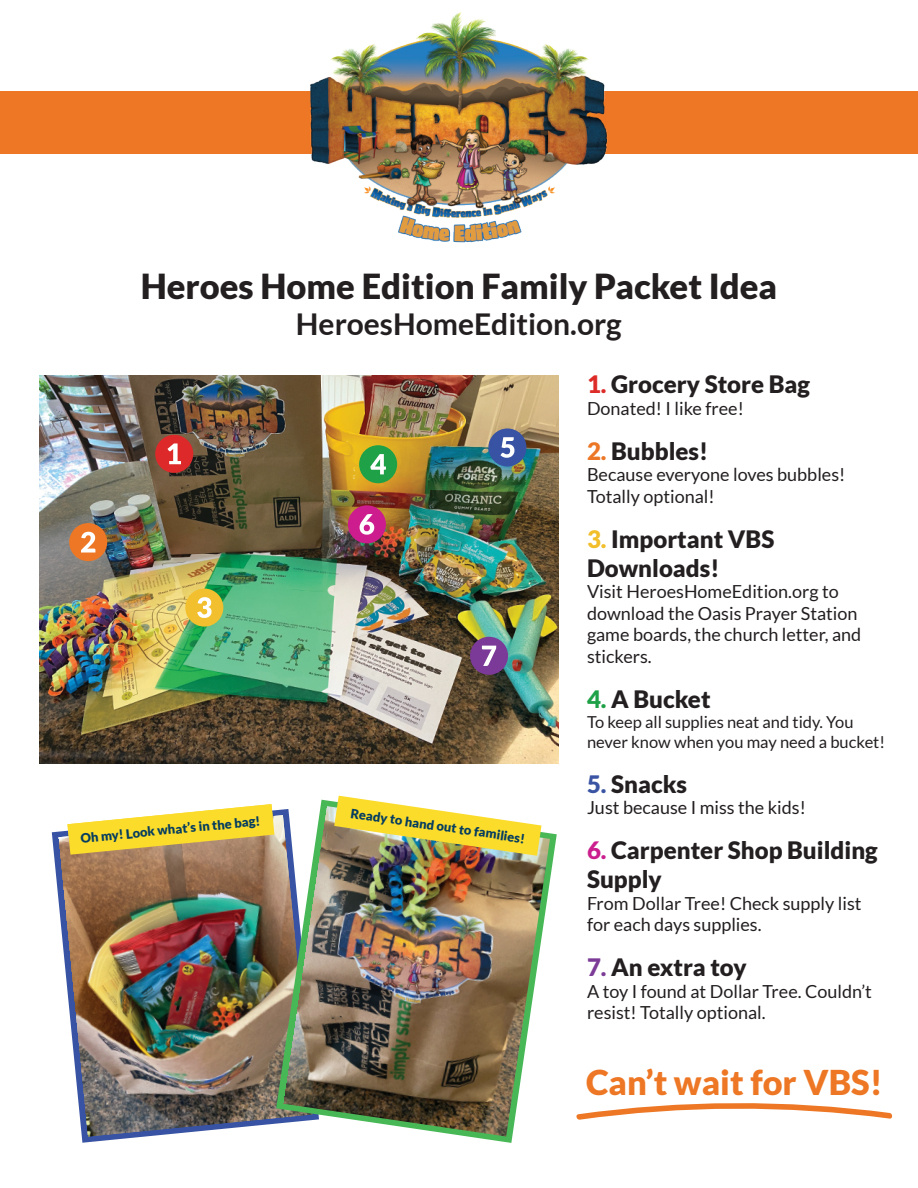
<style>
.page{position:relative;width:918px;height:1188px;background:#fff}
.page>*{position:absolute;margin:0;border:0;box-sizing:border-box;transform-origin:0 0}
.t1{font:900 34.5px "Lato";color:#231f20}
.t2{font:900 34.2px "Lato";color:#ed7725}
.t3{font:700 30px "Lato";color:#231f20}
.t4{font:900 24px/28.8px "Lato";color:#231f20}
.t5{font:18px/21.6px "Lato";color:#231f20}
.t6{font:16.5px/19.8px "Lato";color:#231f20}
.t7{font:900 12.9px "Lato";color:#063d5f}
.s1{color:#dd2b28}
.s2{color:#ec7726}
.s3{color:#f2be29}
.s4{color:#1fa148}
.s5{color:#3a54a3}
.s6{color:#cb1f8e}
.s7{color:#7b3b97}
</style>
<div class="page">
<img style="left:40px;top:375px;width:518px;height:389px">
<svg style="left:52px;top:810px;width:224px;height:333px"></svg>
<img style="left:58px;top:815px;width:218px;height:322px">
<svg style="left:67px;top:804px;width:207px;height:51px"></svg>
<svg style="left:276px;top:800px;width:281px;height:343px"></svg>
<img style="left:283px;top:806px;width:267px;height:331px">
<img style="left:334px;top:796px;width:208px;height:60px">
<div style="left:69px;top:523px;width:38px;height:38px;background:#ed7725;border-radius:50%"></div>
<div style="left:359px;top:445px;width:38px;height:38px;background:#1fa148;border-radius:50%"></div>
<div style="left:348px;top:505px;width:38px;height:38px;background:#cc1c8e;border-radius:50%"></div>
<div style="left:470px;top:637px;width:38px;height:38px;background:#7b3a97;border-radius:50%"></div>
<div style="left:155px;top:435px;width:38px;height:38px;background:#dd2929;border-radius:50%"></div>
<svg style="left:167px;top:443px;width:14px;height:21px"></svg>
<svg style="left:81px;top:532px;width:14px;height:21px"></svg>
<div style="left:185px;top:589px;width:38px;height:38px;background:#f2bf2e;border-radius:50%"></div>
<svg style="left:197px;top:597px;width:15px;height:21px"></svg>
<svg style="left:370px;top:454px;width:16px;height:20px"></svg>
<div style="left:488px;top:428px;width:38px;height:39px;background:#3853a3;border-radius:50%"></div>
<svg style="left:500px;top:437px;width:14px;height:21px"></svg>
<svg style="left:360px;top:514px;width:14px;height:21px"></svg>
<svg style="left:482px;top:646px;width:14px;height:20px"></svg>
<svg style="left:576px;top:1103px;width:316px;height:17px"></svg>
<div style="left:0;top:91px;width:918px;height:63px;background:#ed7725"></div>
<img style="left:310px;top:12px;width:298px;height:231px">
<h1 class="t1" style="left:141px;top:266px;width:638px">Heroes Home Edition Family Packet Idea</h1>
<h3 class="t3" style="left:296px;top:307px;width:327px">HeroesHomeEdition.org</h3>
<p class="t7" style="left:80px;top:831px;width:182px;rotate:-6deg">Oh my! Look what’s in the bag!</p>
<p class="t7" style="left:352px;top:806px;width:178px;rotate:8deg">Ready to hand out to families!</p>
<h3 class="t4" style="left:587px;top:369px;width:225px"><span class="s1">1.</span> Grocery Store Bag</h3>
<p class="t5" style="left:587px;top:397px;width:158px">Donated! I like free!</p>
<h3 class="t4" style="left:587px;top:436px;width:123px"><span class="s2">2.</span> Bubbles!</h3>
<p class="t5" style="left:587px;top:464px;width:260px">Because everyone loves bubbles!<br>Totally optional!</p>
<h3 class="t4" style="left:587px;top:524px;width:189px"><span class="s3">3.</span> Important VBS<br>Downloads!</h3>
<p class="t5" style="left:587px;top:581px;width:276px">Visit HeroesHomeEdition.org to download the Oasis Prayer Station game boards, the church letter, and stickers.</p>
<h3 class="t4" style="left:587px;top:684px;width:125px"><span class="s4">4.</span> A Bucket</h3>
<p class="t6" style="left:587px;top:712px;width:300px">To keep all supplies neat and tidy. You never know when you may need a bucket!</p>
<h3 class="t4" style="left:587px;top:769px;width:102px"><span class="s5">5.</span> Snacks</h3>
<p class="t5" style="left:587px;top:797px;width:220px">Just because I miss the kids!</p>
<h3 class="t4" style="left:587px;top:835px;width:292px"><span class="s6">6.</span> Carpenter Shop Building<br>Supply</h3>
<p class="t5" style="left:587px;top:892px;width:276px">From Dollar Tree! Check supply list for each days supplies.</p>
<h3 class="t4" style="left:587px;top:952px;width:161px"><span class="s7">7.</span> An extra toy</h3>
<p class="t5" style="left:587px;top:980px;width:286px">A toy I found at Dollar Tree. Couldn’t resist! Totally optional.</p>
<h2 class="t2" style="left:586px;top:1062px;width:298px">Can’t wait for VBS!</h2>
</div>
